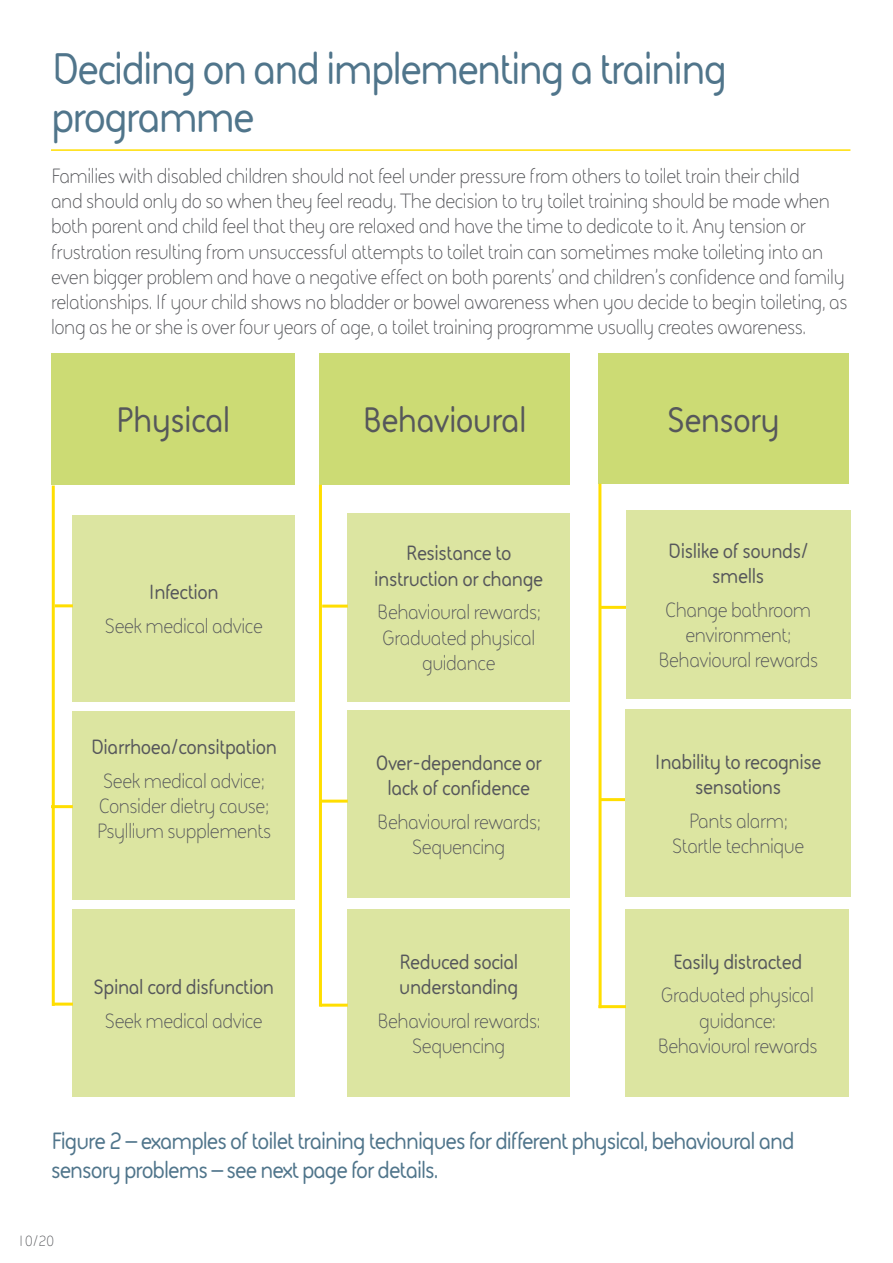
<style>
.page{position:relative;width:893px;height:1263px;background:#fff}
.page>*{position:absolute;margin:0;border:0;box-sizing:border-box;transform-origin:0 0}
.t1{font:700 45px/48px "FS Sophie";letter-spacing:-.04em;color:#50758b}
.t2{font:700 36px "FS Sophie";letter-spacing:-.02em;color:#56575b}
.t3{font:700 24px/28.8px "FS Sophie";letter-spacing:-.04em;color:#50758b}
.t4{font:21px/25.2px "FS Sophie";letter-spacing:-.02em;color:#56575b;text-align:center}
.t5{font:700 21px/25.2px "FS Sophie";letter-spacing:-.02em;color:#56575b;text-align:center}
.t6{font:15px "FS Sophie";color:#56575b}
</style>
<div class="page">
<hr style="left:51px;top:149px;width:799px;height:2px;background:#ffde00">
<div style="left:73px;top:711px;width:222px;height:188px;background:#dce5a1"></div>
<div style="left:348px;top:711px;width:222px;height:187px;background:#dce5a1"></div>
<div style="left:625px;top:710px;width:226px;height:187px;background:#dce5a1"></div>
<div style="left:51px;top:353px;width:244px;height:132px;background:#ccdb74"></div>
<div style="left:73px;top:515px;width:222px;height:187px;background:#dce5a1"></div>
<div style="left:73px;top:909px;width:222px;height:187px;background:#dce5a1"></div>
<div style="left:319px;top:353px;width:251px;height:132px;background:#ccdb74"></div>
<div style="left:348px;top:909px;width:222px;height:187px;background:#dce5a1"></div>
<div style="left:598px;top:353px;width:250px;height:131px;background:#ccdb74"></div>
<div style="left:625px;top:909px;width:224px;height:187px;background:#dce5a1"></div>
<div style="left:348px;top:513px;width:222px;height:189px;background:#dce5a1"></div>
<div style="left:626px;top:510px;width:224px;height:189px;background:#dce5a1"></div>
<hr style="left:52px;top:485px;width:3px;height:521px;background:#ffde00">
<hr style="left:51px;top:805px;width:22px;height:3px;background:#ffde00">
<hr style="left:53px;top:1002px;width:20px;height:3px;background:#ffde00">
<hr style="left:319px;top:485px;width:3px;height:522px;background:#ffde00">
<hr style="left:322px;top:605px;width:26px;height:3px;background:#ffde00">
<svg style="left:598px;top:484px;width:4px;height:521px;background:#ffe53f"></svg>
<hr style="left:598px;top:1005px;width:28px;height:3px;background:#ffde00">
<hr style="left:600px;top:798px;width:25px;height:3px;background:#ffde00">
<hr style="left:600px;top:606px;width:26px;height:3px;background:#ffde00">
<hr style="left:320px;top:800px;width:28px;height:3px;background:#ffde00">
<hr style="left:320px;top:1004px;width:28px;height:3px;background:#ffde00">
<hr style="left:55px;top:604px;width:18px;height:3px;background:#ffde00">
<h1 class="t1" style="left:51px;top:43px;width:677px">Deciding on and implementing a training programme</h1>
<p class="t4" style="left:51px;top:163px;width:798px;text-align:left">Families with disabled children should not feel under pressure from others to toilet train their child<br>and should only do so when they feel ready. The decision to try toilet training should be made when both parent and child feel that they are relaxed and have the time to dedicate to it. Any tension or frustration resulting from unsuccessful attempts to toilet train can sometimes make toileting into an even bigger problem and have a negative effect on both parents’ and children’s confidence and family relationships. If your child shows no bladder or bowel awareness when you decide to begin toileting, as long as he or she is over four years of age, a toilet training programme usually creates awareness.</p>
<h2 class="t2" style="left:115px;top:395px;width:117px">Physical</h2>
<p class="t5" style="left:149px;top:578px;width:71px">Infection</p>
<p class="t4" style="left:105px;top:613px;width:159px">Seek medical advice</p>
<p class="t5" style="left:91px;top:733px;width:188px">Diarrhoea/consitpation</p>
<p class="t4" style="left:97px;top:767px;width:176px">Seek medical advice;<br>Consider dietry cause;<br>Psyllium supplements</p>
<p class="t5" style="left:94px;top:973px;width:182px">Spinal cord disfunction</p>
<p class="t4" style="left:105px;top:1007px;width:159px">Seek medical advice</p>
<h2 class="t2" style="left:362px;top:395px;width:166px">Behavioural</h2>
<p class="t5" style="left:374px;top:540px;width:170px">Resistance to instruction or change</p>
<p class="t4" style="left:377px;top:599px;width:165px">Behavioural rewards;<br>Graduated physical guidance</p>
<p class="t5" style="left:376px;top:749px;width:168px">Over-dependance or lack of confidence</p>
<p class="t4" style="left:377px;top:809px;width:165px">Behavioural rewards;<br>Sequencing</p>
<p class="t5" style="left:399px;top:948px;width:121px;text-align:left">Reduced social understanding</p>
<p class="t4" style="left:377px;top:1007px;width:165px">Behavioural rewards:<br>Sequencing</p>
<h2 class="t2" style="left:667px;top:394px;width:114px">Sensory</h2>
<p class="t5" style="left:668px;top:537px;width:142px">Dislike of sounds/ smells</p>
<p class="t4" style="left:658px;top:596px;width:162px">Change bathroom environment;<br>Behavioural rewards</p>
<p class="t5" style="left:655px;top:748px;width:168px">Inability to recognise sensations</p>
<p class="t4" style="left:672px;top:808px;width:134px">Pants alarm;<br>Startle technique</p>
<p class="t5" style="left:673px;top:948px;width:131px">Easily distracted</p>
<p class="t4" style="left:657px;top:982px;width:162px">Graduated physical guidance:<br>Behavioural rewards</p>
<p class="t3" style="left:51px;top:1125px;width:745px">Figure 2 – examples of toilet training techniques for different physical, behavioural and sensory problems – see next page for details.</p>
<p class="t6" style="left:17px;top:1231px;width:39px">10/20</p>
</div>
